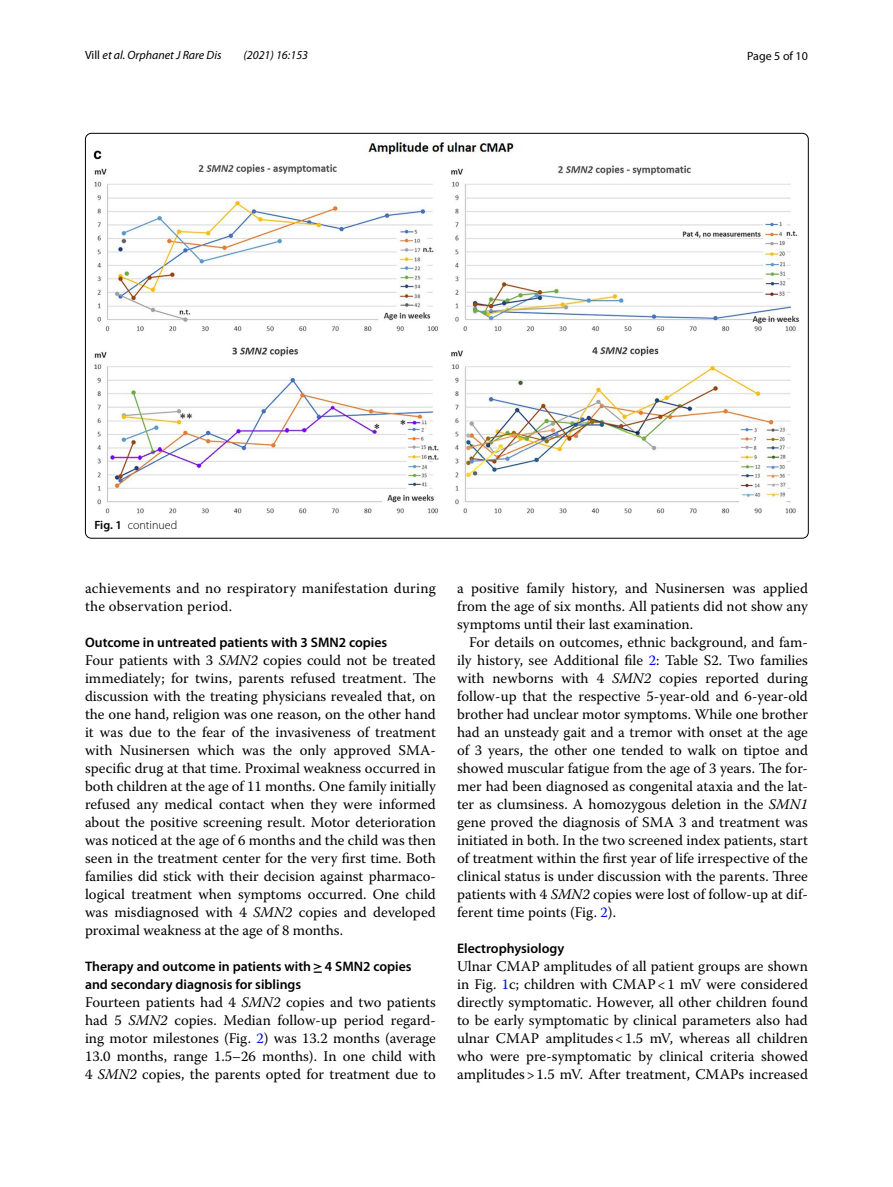
<style>
.page{position:relative;width:893px;height:1187px;background:#fff}
.page>*{position:absolute;margin:0;border:0;box-sizing:border-box;transform-origin:0 0}
.t1{font:14.7px/18px "Warnock Pro";color:#000;text-align:justify}
.t2{font:600 13.8px/18px "Myriad Pro";color:#000}
.t3{font:italic 12px "Myriad Pro";color:#000}
.t4{font:300 12px "Myriad Pro";color:#000}
.t5{font:12px "Myriad Pro";color:#000}
.s1{font-style:normal}
.s2{font-weight:600}
.s3{font-style:italic}
.s4{font-family:"SPSMTSYB Bold";font-weight:400}
.s5{color:#00f}
</style>
<div class="page">
<img style="left:94px;top:142px;width:706px;height:372px">
<p class="t3" style="left:85px;top:48px;width:138px"><span class="s1">Vill</span> et al. Orphanet J Rare Dis</p>
<p class="t3" style="left:243px;top:48px;width:66px">(2021) 16:153</p>
<p class="t5" style="left:747px;top:48px;width:62px">Page 5 of 10</p>
<p class="t4" style="left:94px;top:518px;width:84px"><span class="s2">Fig. 1</span> continued</p>
<p class="t1" style="left:85px;top:579px;width:352px">achievements and no respiratory manifestation during the observation period.</p>
<p class="t2" style="left:85px;top:633px;width:304px">Outcome in untreated patients with 3 SMN2 copies</p>
<p class="t1" style="left:85px;top:651px;width:352px">Four patients with 3 <span class="s3">SMN2</span> copies could not be treated immediately; for twins, parents refused treatment. The discussion with the treating physicians revealed that, on the one hand, religion was one reason, on the other hand it was due to the fear of the invasiveness of treatment with Nusinersen which was the only approved SMA&shy;specific drug at that time. Proximal weakness occurred in both children at the age of 11 months. One family initially refused any medical contact when they were informed about the positive screening result. Motor deterioration was noticed at the age of 6 months and the child was then seen in the treatment center for the very first time. Both families did stick with their decision against pharmaco&shy;logical treatment when symptoms occurred. One child was misdiagnosed with 4 <span class="s3">SMN2</span> copies and developed proximal weakness at the age of 8 months.</p>
<p class="t2" style="left:85px;top:957px;width:328px">Therapy and outcome in patients with<span class="s4">≥</span>4 SMN2 copies and secondary diagnosis for siblings</p>
<p class="t1" style="left:85px;top:993px;width:352px">Fourteen patients had 4 <span class="s3">SMN2</span> copies and two patients had 5 <span class="s3">SMN2</span> copies. Median follow-up period regard&shy;ing motor milestones (Fig. <span class="s5">2</span>) was 13.2 months (average 13.0 months, range 1.5–26 months). In one child with 4 <span class="s3">SMN2</span> copies, the parents opted for treatment due to</p>
<p class="t1" style="left:457px;top:579px;width:352px">a positive family history, and Nusinersen was applied from the age of six months. All patients did not show any symptoms until their last examination.</p>
<p class="t1" style="left:457px;top:633px;width:352px;text-indent:12px">For details on outcomes, ethnic background, and fam&shy;ily history, see Additional file <span class="s5">2</span>: Table S2. Two families with newborns with 4 <span class="s3">SMN2</span> copies reported during follow-up that the respective 5-year-old and 6-year-old brother had unclear motor symptoms. While one brother had an unsteady gait and a tremor with onset at the age of 3 years, the other one tended to walk on tiptoe and showed muscular fatigue from the age of 3 years. The for&shy;mer had been diagnosed as congenital ataxia and the lat&shy;ter as clumsiness. A homozygous deletion in the <span class="s3">SMN1 </span>gene proved the diagnosis of SMA 3 and treatment was initiated in both. In the two screened index patients, start of treatment within the first year of life irrespective of the clinical status is under discussion with the parents. Three patients with 4 <span class="s3">SMN2</span> copies were lost of follow-up at dif&shy;ferent time points (Fig. <span class="s5">2</span>).</p>
<p class="t2" style="left:457px;top:939px;width:109px">Electrophysiology</p>
<p class="t1" style="left:457px;top:957px;width:352px">Ulnar CMAP amplitudes of all patient groups are shown in Fig. <span class="s5">1</span>c; children with CMAP&lt;1 mV were considered directly symptomatic. However, all other children found to be early symptomatic by clinical parameters also had ulnar CMAP amplitudes&lt;1.5 mV, whereas all children who were pre-symptomatic by clinical criteria showed amplitudes&gt;1.5 mV. After treatment, CMAPs increased</p>
</div>
